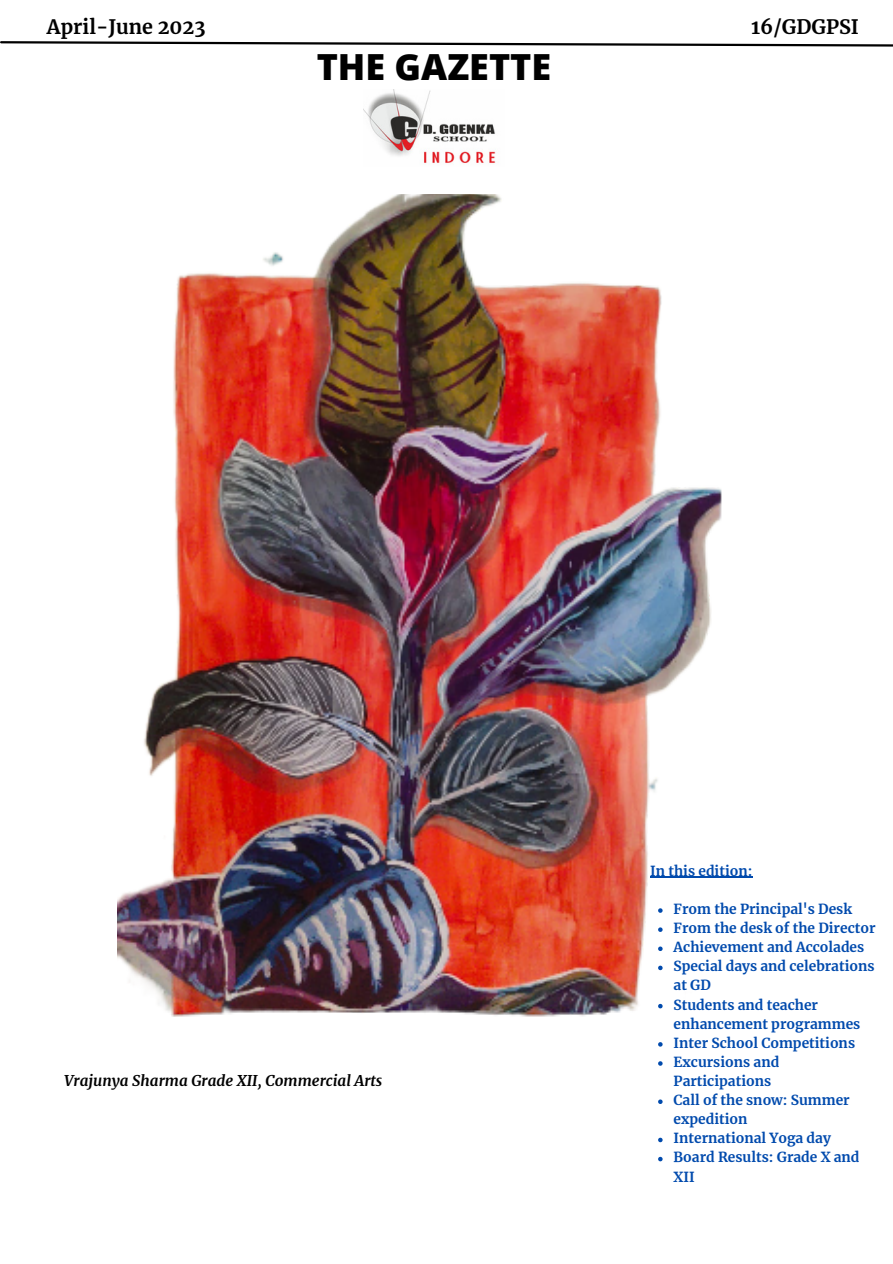
<style>
.page{position:relative;width:893px;height:1264px;background:#fff}
.page>*{position:absolute;margin:0;border:0;box-sizing:border-box;transform-origin:0 0}
.t1{font:800 36px "Open Sans";color:#000}
.t2{font:700 19.65px "Merriweather";color:#000}
.t3{font:italic 700 15px "Merriweather";color:#000}
.t4{font:700 13.8px/19px "Merriweather";color:#004aad}
</style>
<div class="page">
<svg style="left:0;top:41px;width:892px;height:6px"></svg>
<img style="left:363px;top:90px;width:133px;height:73px">
<img style="left:117px;top:194px;width:605px;height:823px">
<svg style="left:658px;top:908px;width:4px;height:4px"></svg>
<svg style="left:658px;top:927px;width:4px;height:4px"></svg>
<svg style="left:658px;top:946px;width:4px;height:5px"></svg>
<svg style="left:658px;top:965px;width:4px;height:5px"></svg>
<svg style="left:658px;top:1003px;width:4px;height:5px"></svg>
<svg style="left:658px;top:1042px;width:4px;height:4px"></svg>
<svg style="left:658px;top:1061px;width:4px;height:4px"></svg>
<svg style="left:658px;top:1099px;width:4px;height:4px"></svg>
<svg style="left:658px;top:1137px;width:4px;height:5px"></svg>
<svg style="left:658px;top:1156px;width:4px;height:5px"></svg>
<hr style="left:650px;top:876px;width:102px;height:2px;background:#004aad">
<p class="t2" style="left:47px;top:15px;width:160px">April-June 2023</p>
<p class="t2" style="left:751px;top:15px;width:109px">16/GDGPSI</p>
<p class="t1" style="left:317px;top:42px;width:236px">THE GAZETTE</p>
<p class="t3" style="left:64px;top:1071px;width:319px">Vrajunya Sharma Grade XII, Commercial Arts</p>
<p class="t4" style="left:650px;top:861px;width:104px">In this edition:</p>
<p class="t4" style="left:673px;top:899px;width:180px">From the Principal's Desk</p>
<p class="t4" style="left:673px;top:918px;width:203px">From the desk of the Director</p>
<p class="t4" style="left:673px;top:937px;width:192px">Achievement and Accolades</p>
<p class="t4" style="left:673px;top:956px;width:202px">Special days and celebrations at GD</p>
<p class="t4" style="left:673px;top:995px;width:188px">Students and teacher enhancement programmes</p>
<p class="t4" style="left:673px;top:1033px;width:183px">Inter School Competitions</p>
<p class="t4" style="left:673px;top:1052px;width:107px">Excursions and<br>Participations</p>
<p class="t4" style="left:673px;top:1090px;width:178px">Call of the snow: Summer expedition</p>
<p class="t4" style="left:673px;top:1128px;width:159px">International Yoga day</p>
<p class="t4" style="left:673px;top:1147px;width:187px">Board Results: Grade X and<br>XII</p>
</div>
